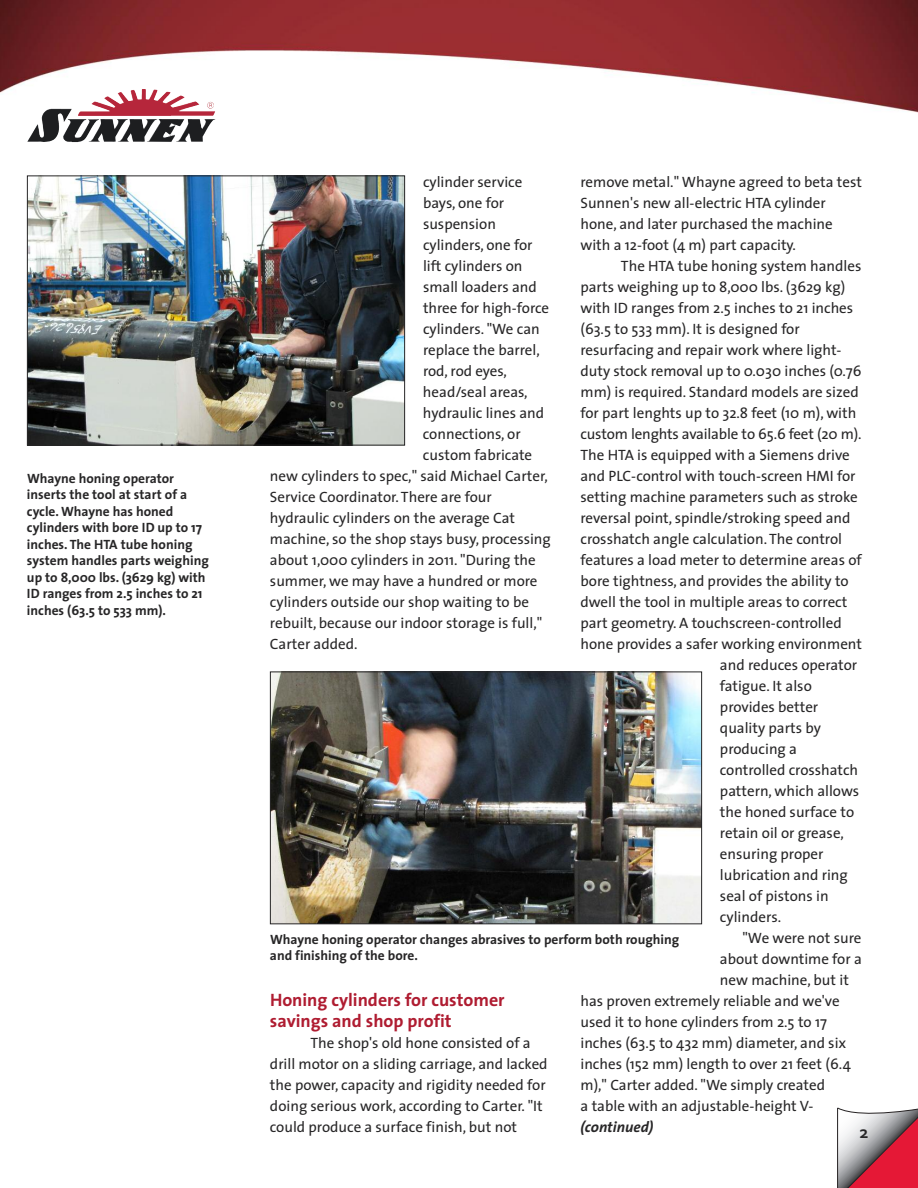
<style>
.page{position:relative;width:918px;height:1188px;background:#fff}
.page>*{position:absolute;margin:0;border:0;box-sizing:border-box;transform-origin:0 0}
.t1{font:700 18px/21px "The Sans";color:#af1c31}
.t2{font:700 18px "Corbel";color:#272627}
.t3{font:15px/21px "The Sans";color:#272627}
.t4{font:italic 700 15px "The Sans";color:#272627}
.t5{font:700 13.5px/16.5px "The Sans";color:#272627}
</style>
<div class="page">
<img style="left:0;top:0;width:918px;height:135px">
<img style="left:27px;top:92px;width:96px;height:50px">
<img style="left:29px;top:178px;width:374px;height:266px">
<div style="left:27px;top:176px;width:378px;height:270px;border:1px solid #272627"></div>
<svg style="left:838px;top:1108px;width:80px;height:80px;background:#c37682"></svg>
<hr style="left:837px;top:1108px;width:1px;height:80px;background:#231f20">
<img style="left:272px;top:674px;width:428px;height:248px">
<div style="left:270px;top:672px;width:432px;height:252px;border:1px solid #272627"></div>
<p class="t5" style="left:27px;top:471px;width:183px">Whayne honing operator inserts the tool at start of a cycle.Whayne has honed cylinders with bore ID up to 17 inches. The HTA tube honing system handles parts weighing up to 8,000 lbs. (3629 kg) with<br>ID ranges from 2.5 inches to 21 inches (63.5 to 533 mm).</p>
<p class="t3" style="left:580px;top:173px;width:283px">remove metal." Whayne agreed to beta test Sunnen's new all-electric HTA cylinder hone, and later purchased the machine with a 12-foot (4 m) part capacity.</p>
<p class="t3" style="left:621px;top:257px;width:242px">The HTA tube honing system handles</p>
<p class="t3" style="left:580px;top:278px;width:266px">parts weighing up to 8,000 lbs. (3629 kg)</p>
<p class="t3" style="left:580px;top:299px;width:274px">with ID ranges from 2.5 inches to 21 inches</p>
<p class="t3" style="left:580px;top:320px;width:221px">(63.5 to 533 mm). It is designed for</p>
<p class="t3" style="left:580px;top:341px;width:262px">resurfacing and repair work where light-</p>
<p class="t3" style="left:580px;top:362px;width:282px">duty stock removal up to 0.030 inches (0.76</p>
<p class="t3" style="left:580px;top:383px;width:280px">mm) is required. Standard models are sized</p>
<p class="t3" style="left:580px;top:404px;width:277px">for part lenghts up to 32.8 feet (10 m), with</p>
<p class="t3" style="left:580px;top:425px;width:283px">custom lenghts available to 65.6 feet (20 m).</p>
<p class="t3" style="left:580px;top:446px;width:271px">The HTA is equipped with a Siemens drive</p>
<p class="t3" style="left:580px;top:467px;width:277px">and PLC-control with touch-screen HMI for</p>
<p class="t3" style="left:580px;top:488px;width:279px">setting machine parameters such as stroke</p>
<p class="t3" style="left:580px;top:509px;width:271px">reversal point, spindle/stroking speed and</p>
<p class="t3" style="left:580px;top:530px;width:263px">crosshatch angle calculation. The control</p>
<p class="t3" style="left:580px;top:551px;width:283px">features a load meter to determine areas of</p>
<p class="t3" style="left:580px;top:572px;width:270px">bore tightness, and provides the ability to</p>
<p class="t3" style="left:580px;top:593px;width:269px">dwell the tool in multiple areas to correct</p>
<p class="t3" style="left:580px;top:614px;width:263px">part geometry. A touchscreen-controlled</p>
<p class="t3" style="left:580px;top:635px;width:283px">hone provides a safer working environment</p>
<p class="t3" style="left:720px;top:656px;width:139px">and reduces operator</p>
<p class="t3" style="left:720px;top:677px;width:93px">fatigue. It also</p>
<p class="t3" style="left:720px;top:698px;width:100px">provides better</p>
<p class="t3" style="left:720px;top:719px;width:103px">quality parts by</p>
<p class="t3" style="left:720px;top:740px;width:79px">producing a</p>
<p class="t3" style="left:720px;top:761px;width:140px">controlled crosshatch</p>
<p class="t3" style="left:720px;top:782px;width:141px">pattern, which allows</p>
<p class="t3" style="left:720px;top:803px;width:136px">the honed surface to</p>
<p class="t3" style="left:720px;top:824px;width:126px">retain oil or grease,</p>
<p class="t3" style="left:720px;top:845px;width:105px">ensuring proper</p>
<p class="t3" style="left:720px;top:866px;width:129px">lubrication and ring</p>
<p class="t3" style="left:720px;top:887px;width:110px">seal of pistons in</p>
<p class="t3" style="left:720px;top:908px;width:63px">cylinders.</p>
<p class="t3" style="left:742px;top:929px;width:120px">"We were not sure</p>
<p class="t3" style="left:720px;top:950px;width:143px">about downtime for a</p>
<p class="t3" style="left:720px;top:971px;width:130px">new machine, but it</p>
<p class="t3" style="left:580px;top:992px;width:261px">has proven extremely reliable and we've</p>
<p class="t3" style="left:580px;top:1013px;width:248px">used it to hone cylinders from 2.5 to 17</p>
<p class="t3" style="left:580px;top:1034px;width:267px">inches (63.5 to 432 mm) diameter, and six</p>
<p class="t3" style="left:580px;top:1055px;width:272px">inches (152 mm) length to over 21 feet (6.4</p>
<p class="t3" style="left:580px;top:1076px;width:246px">m)," Carter added. "We simply created</p>
<p class="t3" style="left:580px;top:1097px;width:235px">a table with an adjustable-height V-</p>
<p class="t4" style="left:580px;top:1121px;width:74px">(continued)</p>
<p class="t3" style="left:423px;top:173px;width:101px">cylinder service</p>
<p class="t3" style="left:423px;top:194px;width:83px">bays, one for</p>
<p class="t3" style="left:423px;top:215px;width:74px">suspension</p>
<p class="t3" style="left:423px;top:236px;width:111px">cylinders, one for</p>
<p class="t3" style="left:423px;top:257px;width:101px">lift cylinders on</p>
<p class="t3" style="left:423px;top:278px;width:115px">small loaders and</p>
<p class="t3" style="left:423px;top:299px;width:128px">three for high-force</p>
<p class="t3" style="left:423px;top:320px;width:118px">cylinders. "We can</p>
<p class="t3" style="left:423px;top:341px;width:118px">replace the barrel,</p>
<p class="t3" style="left:423px;top:362px;width:86px">rod, rod eyes,</p>
<p class="t3" style="left:423px;top:383px;width:106px">head/seal areas,</p>
<p class="t3" style="left:423px;top:404px;width:123px">hydraulic lines and</p>
<p class="t3" style="left:423px;top:425px;width:99px">connections, or</p>
<p class="t3" style="left:423px;top:446px;width:111px">custom fabricate</p>
<p class="t3" style="left:270px;top:467px;width:279px">new cylinders to spec," said Michael Carter,</p>
<p class="t3" style="left:270px;top:488px;width:223px">Service Coordinator. There are four</p>
<p class="t3" style="left:270px;top:509px;width:246px">hydraulic cylinders on the average Cat</p>
<p class="t3" style="left:270px;top:530px;width:282px">machine, so the shop stays busy, processing</p>
<p class="t3" style="left:270px;top:551px;width:267px">about 1,000 cylinders in 2011. "During the</p>
<p class="t3" style="left:270px;top:572px;width:269px">summer, we may have a hundred or more</p>
<p class="t3" style="left:270px;top:593px;width:261px">cylinders outside our shop waiting to be</p>
<p class="t3" style="left:270px;top:614px;width:274px">rebuilt, because our indoor storage is full,"</p>
<p class="t3" style="left:270px;top:635px;width:89px">Carter added.</p>
<p class="t5" style="left:270px;top:932px;width:411px">Whayne honing operator changes abrasives to perform both roughing and finishing of the bore.</p>
<p class="t1" style="left:270px;top:991px;width:236px">Honing cylinders for customer savings and shop profit</p>
<p class="t3" style="left:270px;top:1034px;width:279px;text-indent:41px">The shop's old hone consisted of a drill motor on a sliding carriage, and lacked the power, capacity and rigidity needed for doing serious work, according to Carter. "It could produce a surface finish, but not</p>
<p class="t2" style="left:860px;top:1122px;width:10px">2</p>
</div>
